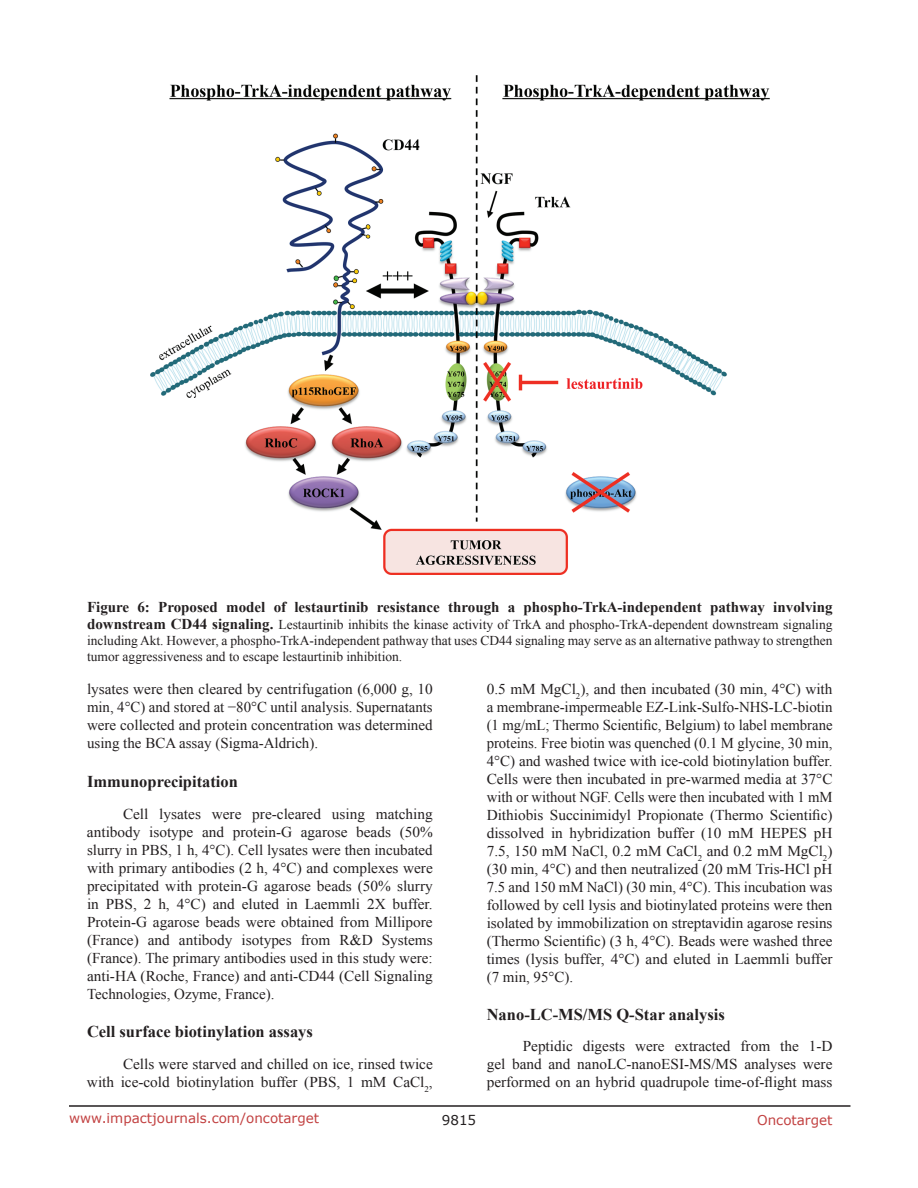
<style>
.page{position:relative;width:918px;height:1188px;background:#fff}
.page>*{position:absolute;margin:0;border:0;box-sizing:border-box;transform-origin:0 0}
.t1{font:700 16.5px "Times New Roman";color:#231f20}
.t2{font:15px/18px "Times New Roman";color:#231f20;text-align:justify}
.t3{font:700 15px "Times New Roman";color:#231f20}
.t4{font:13.5px/16.2px "Times New Roman";color:#231f20;text-align:justify}
.t5{font:13.5px "Verdana";color:#c24141}
.t6{font:13.5px "Verdana";color:#231f20}
.s1{font-weight:700;font-size:15px}
</style>
<div class="page">
<hr style="left:69px;top:1105px;width:781px;height:2px;background:#231f20">
<img style="left:150px;top:76px;width:619px;height:499px">
<p class="t3" style="left:87px;top:597px;width:747px">Figure 6: Proposed model of lestaurtinib resistance through a phospho-TrkA-independent pathway involving</p>
<p class="t4" style="left:87px;top:616px;width:747px"><span class="s1">downstream CD44 signaling.</span> Lestaurtinib inhibits the kinase activity of TrkA and phospho-TrkA-dependent downstream signaling including Akt. However, a phospho-TrkA-independent pathway that uses CD44 signaling may serve as an alternative pathway to strengthen tumor aggressiveness and to escape lestaurtinib inhibition.</p>
<p class="t2" style="left:87px;top:680px;width:347px">lysates were then cleared by centrifugation (6,000 g, 10 min, 4°C) and stored at −80°C until analysis. Supernatants were collected and protein concentration was determined using the BCA assay (Sigma-Aldrich).</p>
<p class="t1" style="left:87px;top:770px;width:152px">Immunoprecipitation</p>
<p class="t2" style="left:87px;top:804px;width:347px;text-indent:36px">Cell lysates were pre-cleared using matching antibody isotype and protein-G agarose beads (50% slurry in PBS, 1 h, 4°C). Cell lysates were then incubated with primary antibodies (2 h, 4°C) and complexes were precipitated with protein-G agarose beads (50% slurry in PBS, 2 h, 4°C) and eluted in Laemmli 2X buffer.<br>Protein-G agarose beads were obtained from Millipore (France) and antibody isotypes from R&amp;D Systems (France). The primary antibodies used in this study were: anti-HA (Roche, France) and anti-CD44 (Cell Signaling Technologies, Ozyme, France).</p>
<p class="t1" style="left:87px;top:1020px;width:227px">Cell surface biotinylation assays</p>
<p class="t2" style="left:87px;top:1054px;width:347px;text-align:right">Cells were starved and chilled on ice, rinsed twice<br>with ice-cold biotinylation buffer (PBS, 1 mM CaCl<sub>2</sub>,</p>
<p class="t2" style="left:487px;top:680px;width:347px">0.5 mM MgCl<sub>2</sub>), and then incubated (30 min, 4°C) with a membrane-impermeable EZ-Link-Sulfo-NHS-LC-biotin (1 mg/mL; Thermo Scientific, Belgium) to label membrane proteins. Free biotin was quenched (0.1 M glycine, 30 min, 4°C) and washed twice with ice-cold biotinylation buffer.<br>Cells were then incubated in pre-warmed media at 37°C with or without NGF. Cells were then incubated with 1 mM Dithiobis Succinimidyl Propionate (Thermo Scientific) dissolved in hybridization buffer (10 mM HEPES pH 7.5, 150 mM NaCl, 0.2 mM CaCl<sub>2</sub> and 0.2 mM MgCl<sub>2</sub>) (30 min, 4°C) and then neutralized (20 mM Tris-HCl pH 7.5 and 150 mM NaCl) (30 min, 4°C). This incubation was followed by cell lysis and biotinylated proteins were then isolated by immobilization on streptavidin agarose resins (Thermo Scientific) (3 h, 4°C). Beads were washed three times (lysis buffer, 4°C) and eluted in Laemmli buffer (7 min, 95°C).</p>
<p class="t1" style="left:487px;top:1003px;width:240px">Nano-LC-MS/MS Q-Star analysis</p>
<p class="t2" style="left:487px;top:1037px;width:347px;text-indent:36px">Peptidic digests were extracted from the 1-D gel band and nanoLC-nanoESI-MS/MS analyses were performed on an hybrid quadrupole time-of-flight mass</p>
<p class="t5" style="left:69px;top:1109px;width:252px">www.impactjournals.com/oncotarget</p>
<p class="t6" style="left:442px;top:1111px;width:36px">9815</p>
<p class="t5" style="left:757px;top:1111px;width:77px">Oncotarget</p>
</div>
